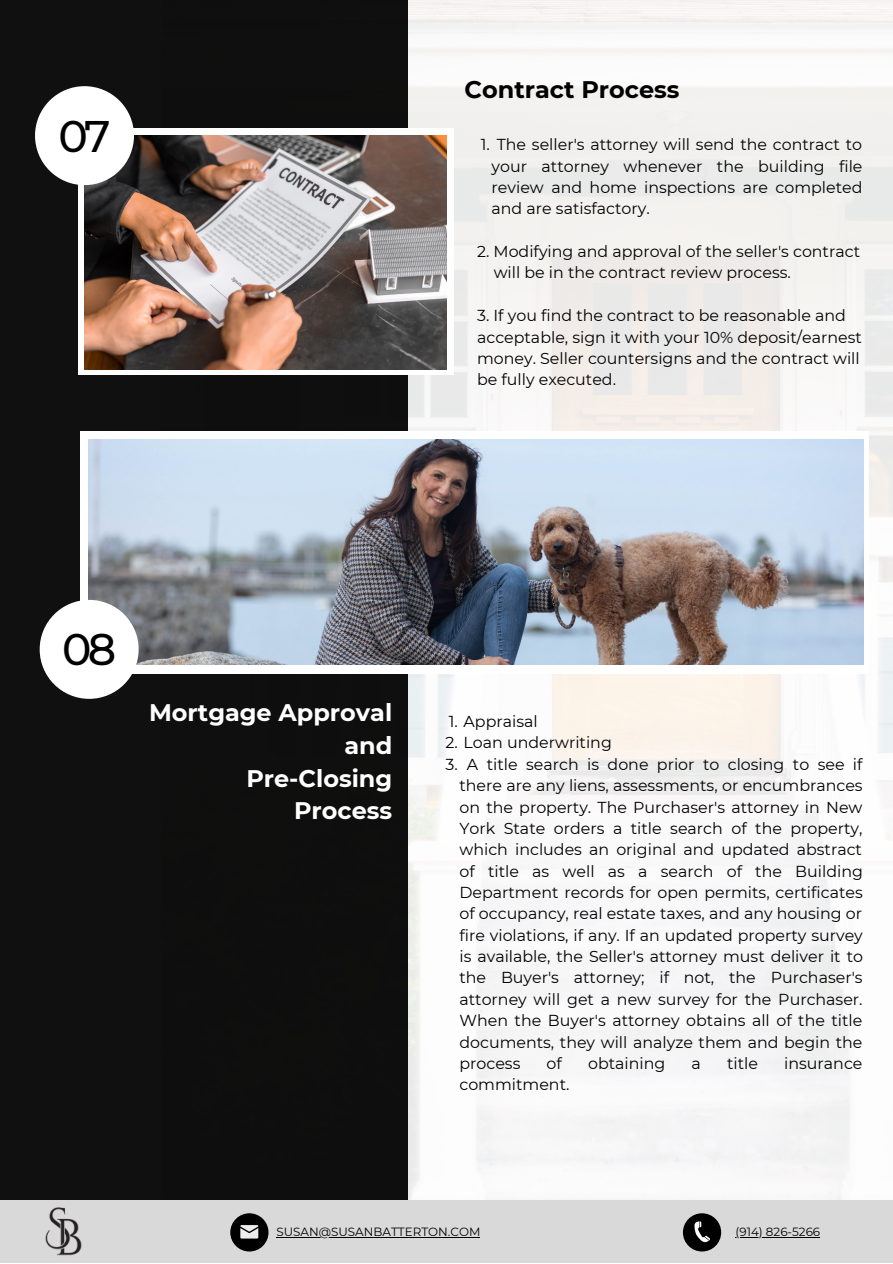
<style>
.page{position:relative;width:893px;height:1264px;background:#fff}
.page>*{position:absolute;margin:0;border:0;box-sizing:border-box;transform-origin:0 0}
.t1{font:500 44.1px "Montserrat";color:#000}
.t2{font:700 24px/32.5px "Montserrat";color:#fff;text-align:right}
.t3{font:700 24px "Montserrat";color:#000}
.t4{font:15.9px/21.3px "Montserrat";color:#000}
.t5{font:11.85px "Montserrat";color:#000}
</style>
<div class="page">
<img style="left:407px;top:0;width:485px;height:1199px">
<div style="left:0;top:0;width:407px;height:1199px;background:#0f0f0f"></div>
<div style="left:78px;top:129px;width:376px;height:246px;background:#fff"></div>
<img style="left:85px;top:136px;width:362px;height:233px">
<div style="left:35px;top:86px;width:99px;height:99px;background:#fff;border-radius:50%"></div>
<div style="left:80px;top:431px;width:788px;height:242px;background:#fff"></div>
<img style="left:88px;top:439px;width:774px;height:225px">
<div style="left:40px;top:600px;width:99px;height:99px;background:#fff;border-radius:50%"></div>
<div style="left:0;top:1199px;width:892px;height:63px;background:#d9d9d9"></div>
<div style="left:683px;top:1213px;width:38px;height:38px;background:#000;border-radius:50%"></div>
<svg style="left:694px;top:1221px;width:16px;height:21px"></svg>
<div style="left:230px;top:1213px;width:38px;height:38px;background:#000;border-radius:50%"></div>
<svg style="left:240px;top:1225px;width:18px;height:13px"></svg>
<hr style="left:276px;top:1237px;width:204px;height:1px;background:#000">
<hr style="left:735px;top:1237px;width:85px;height:1px;background:#000">
<img style="left:45px;top:1207px;width:37px;height:49px">
<h1 class="t1" style="left:59px;top:109px;width:54px">07</h1>
<h2 class="t3" style="left:464px;top:74px;width:216px">Contract Process</h2>
<p class="t4" style="left:491px;top:134px;width:372px;text-align:justify;text-indent:-11px">1. The seller's attorney will send the contract to your attorney whenever the building file review and home inspections are completed and are satisfactory.</p>
<p class="t4" style="left:493px;top:241px;width:368px;text-indent:-17px">2. Modifying and approval of the seller's contract will be in the contract review process.</p>
<p class="t4" style="left:477px;top:305px;width:386px">3. If you find the contract to be reasonable and acceptable, sign it with your 10% deposit/earnest money. Seller countersigns and the contract will be fully executed.</p>
<h1 class="t1" style="left:62px;top:622px;width:56px">08</h1>
<h2 class="t2" style="left:149px;top:696px;width:245px">Mortgage Approval and<br>Pre-Closing<br>Process</h2>
<p class="t4" style="left:449px;top:710px;width:90px">1. Appraisal</p>
<p class="t4" style="left:445px;top:732px;width:168px">2. Loan underwriting</p>
<p class="t4" style="left:467px;top:753px;width:397px">A title search is done prior to closing to see if</p>
<p class="t4" style="left:459px;top:774px;width:404px">there are any liens, assessments, or encumbrances</p>
<p class="t4" style="left:459px;top:796px;width:404px">on the property. The Purchaser's attorney in New</p>
<p class="t4" style="left:459px;top:817px;width:404px">York State orders a title search of the property,</p>
<p class="t4" style="left:459px;top:838px;width:404px">which includes an original and updated abstract</p>
<p class="t4" style="left:459px;top:860px;width:405px">of title as well as a search of the Building</p>
<p class="t4" style="left:459px;top:881px;width:405px">Department records for open permits, certificates</p>
<p class="t4" style="left:459px;top:903px;width:404px">of occupancy, real estate taxes, and any housing or</p>
<p class="t4" style="left:459px;top:924px;width:405px">fire violations, if any. If an updated property survey</p>
<p class="t4" style="left:459px;top:945px;width:405px">is available, the Seller's attorney must deliver it to</p>
<p class="t4" style="left:459px;top:967px;width:404px">the Buyer's attorney; if not, the Purchaser's</p>
<p class="t4" style="left:459px;top:988px;width:404px">attorney will get a new survey for the Purchaser.</p>
<p class="t4" style="left:459px;top:1009px;width:404px">When the Buyer's attorney obtains all of the title</p>
<p class="t4" style="left:459px;top:1031px;width:404px">documents, they will analyze them and begin the</p>
<p class="t4" style="left:459px;top:1052px;width:62px">process</p>
<p class="t4" style="left:546px;top:1052px;width:17px">of</p>
<p class="t4" style="left:588px;top:1052px;width:79px">obtaining</p>
<p class="t4" style="left:691px;top:1052px;width:11px">a</p>
<p class="t4" style="left:727px;top:1052px;width:32px">title</p>
<p class="t4" style="left:784px;top:1052px;width:80px">insurance</p>
<p class="t4" style="left:459px;top:1073px;width:111px">commitment.</p>
<p class="t4" style="left:445px;top:753px;width:14px">3.</p>
<p class="t5" style="left:276px;top:1224px;width:205px">SUSAN@SUSANBATTERTON.COM</p>
<p class="t5" style="left:735px;top:1224px;width:86px">(914) 826-5266</p>
</div>
